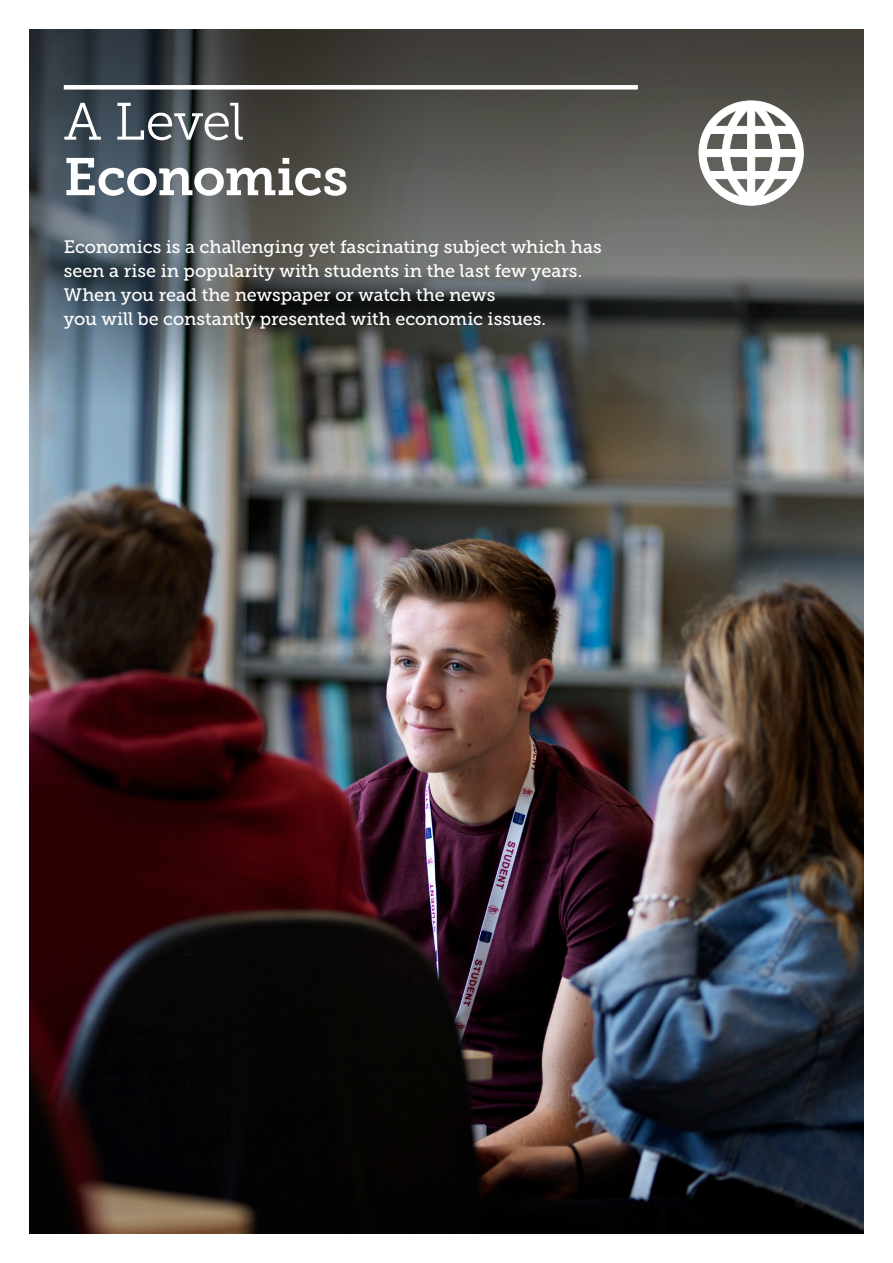
<style>
.page{position:relative;width:893px;height:1263px;background:#fff}
.page>*{position:absolute;margin:0;border:0;box-sizing:border-box;transform-origin:0 0}
.t1{font:52.5px "Museo Slab 700";letter-spacing:-.015em;color:#fff}
.t2{font:52.5px "Museo Slab 300";letter-spacing:-.015em;color:#fff}
.t3{font:18px/24px "Museo Slab 500";letter-spacing:-.005em;color:#fff}
</style>
<div class="page">
<img style="left:30px;top:406px;width:833px;height:827px">
<svg style="left:30px;top:30px;width:833px;height:376px;background:#515555"></svg>
<div style="left:64px;top:85px;width:574px;height:5px;background:#fff"></div>
<svg style="left:698px;top:100px;width:106px;height:106px"></svg>
<p class="t2" style="left:64px;top:93px;width:182px">A Level</p>
<p class="t1" style="left:64px;top:147px;width:286px">Economics</p>
<p class="t3" style="left:64px;top:235px;width:540px">Economics is a challenging yet fascinating subject which has seen a rise in popularity with students in the last few years.<br>When you read the newspaper or watch the news</p>
<p class="t3" style="left:64px;top:307px;width:484px">you will be constantly presented with economic issues.</p>
</div>
